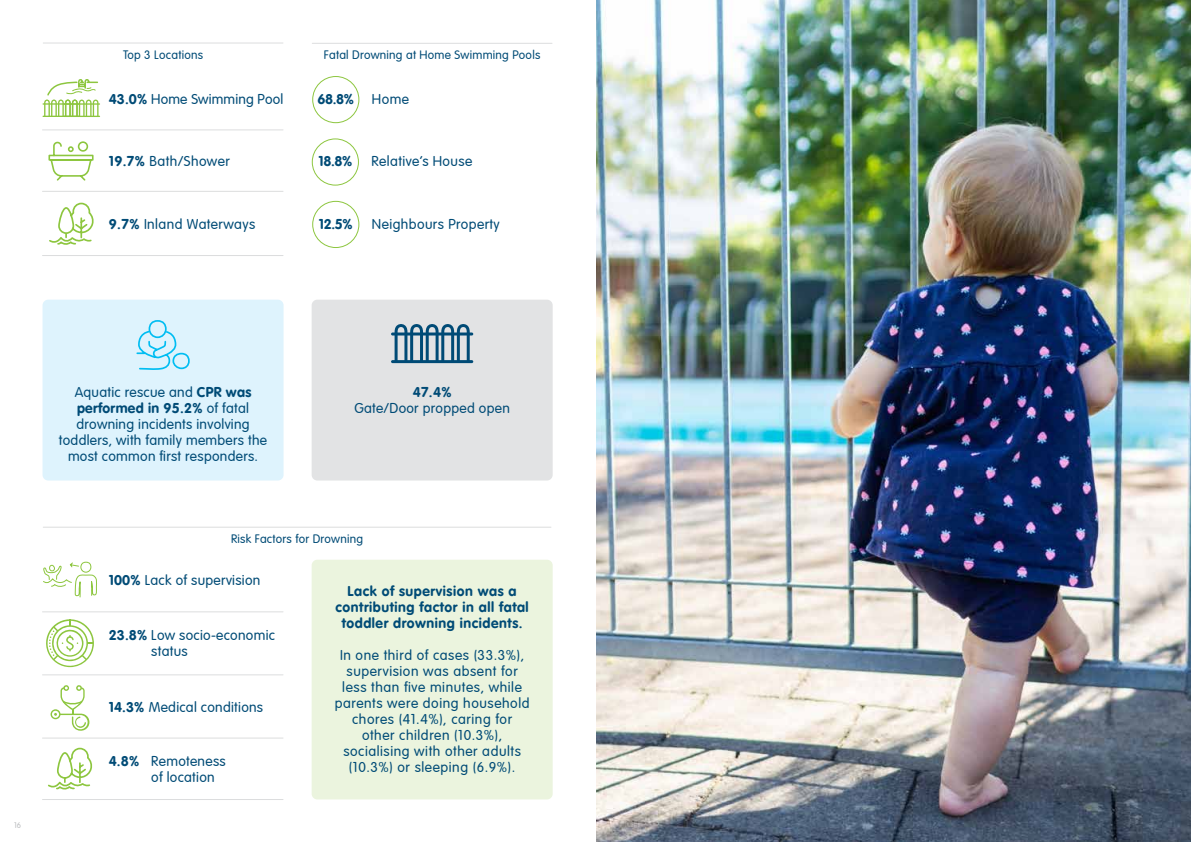
<style>
.page{position:relative;width:1191px;height:842px;background:#fff}
.page>*{position:absolute;margin:0;border:0;box-sizing:border-box;transform-origin:0 0}
.t1{font:300 14px/16px "VAG Rounded LT Pro";letter-spacing:.03em;color:#004b76;text-align:center}
.t2{font:700 14px/16px "VAG Rounded LT Pro";letter-spacing:.04em;color:#004b76;text-align:center}
.t3{font:300 14px "VAG Rounded LT Pro";letter-spacing:.01em;color:#004b76}
.t4{font:300 12px "VAG Rounded LT Pro";letter-spacing:.02em;color:#004b76}
.t5{font:300 8px "VAG Rounded LT Pro";color:#bcbec0}
.s1{font-weight:700}
</style>
<div class="page">
<div style="left:43px;top:300px;width:240px;height:180px;background:#def3fd;border-radius:6px"></div>
<div style="left:312px;top:300px;width:240px;height:180px;background:#e2e3e4;border-radius:6px"></div>
<svg style="left:136px;top:330px;width:54px;height:40px"></svg>
<div style="left:149px;top:320px;width:18px;height:18px;border:2px solid #00bdf2;border-radius:50%"></div>
<svg style="left:48px;top:141px;width:46px;height:40px"></svg>
<img style="left:596px;top:0;width:595px;height:842px">
<svg style="left:48px;top:747px;width:45px;height:43px"></svg>
<div style="left:312px;top:560px;width:240px;height:239px;background:#ebf4de;border-radius:6px"></div>
<hr style="left:312px;top:43px;width:240px;height:1px;background:#dcddde">
<hr style="left:43px;top:527px;width:508px;height:1px;background:#dcddde">
<hr style="left:43px;top:43px;width:240px;height:1px;background:#dcddde">
<hr style="left:42px;top:129px;width:241px;height:1px;background:#dcddde">
<hr style="left:42px;top:737px;width:241px;height:1px;background:#dcddde">
<hr style="left:42px;top:674px;width:241px;height:1px;background:#dcddde">
<hr style="left:42px;top:611px;width:241px;height:1px;background:#dcddde">
<hr style="left:42px;top:255px;width:241px;height:1px;background:#dcddde">
<hr style="left:42px;top:191px;width:241px;height:1px;background:#dcddde">
<hr style="left:42px;top:799px;width:241px;height:1px;background:#dcddde">
<svg style="left:49px;top:202px;width:45px;height:43px"></svg>
<hr style="left:43px;top:116px;width:36px;height:1px;background:#8dc63f">
<hr style="left:43px;top:103px;width:36px;height:2px;background:#8dc63f">
<hr style="left:63px;top:116px;width:37px;height:1px;background:#8dc63f">
<hr style="left:63px;top:103px;width:37px;height:2px;background:#8dc63f">
<svg style="left:44px;top:79px;width:55px;height:37px"></svg>
<svg style="left:43px;top:526px;width:54px;height:72px"></svg>
<svg style="left:51px;top:685px;width:39px;height:46px"></svg>
<svg style="left:46px;top:619px;width:48px;height:48px"></svg>
<div style="left:312px;top:76px;width:47px;height:47px;border:1px solid #8dc63f;border-radius:50%"></div>
<div style="left:312px;top:138px;width:47px;height:48px;border:1px solid #8dc63f;border-radius:50%"></div>
<div style="left:312px;top:201px;width:47px;height:47px;border:1px solid #8dc63f;border-radius:50%"></div>
<svg style="left:394px;top:324px;width:76px;height:36px"></svg>
<hr style="left:391px;top:360px;width:82px;height:3px;background:#004b76;border-radius:2px">
<hr style="left:391px;top:332px;width:82px;height:3px;background:#004b76;border-radius:2px">
<p class="t4" style="left:123px;top:48px;width:82px">Top 3 Locations</p>
<p class="t4" style="left:324px;top:48px;width:218px">Fatal Drowning at Home Swimming Pools</p>
<p class="t3" style="left:109px;top:90px;width:176px"><span class="s1">43.0%</span> Home Swimming Pool</p>
<p class="t2" style="left:317px;top:91px;width:38px">68.8%</p>
<p class="t1" style="left:372px;top:91px;width:39px">Home</p>
<p class="t1" style="left:109px;top:153px;width:123px"><span class="s1">19.7%</span> Bath/Shower</p>
<p class="t2" style="left:318px;top:153px;width:35px">18.8%</p>
<p class="t1" style="left:371px;top:154px;width:102px">Relative’s House</p>
<p class="t1" style="left:109px;top:216px;width:148px"><span class="s1">9.7%</span> Inland Waterways</p>
<p class="t2" style="left:319px;top:216px;width:35px">12.5%</p>
<p class="t1" style="left:372px;top:216px;width:129px">Neighbours Property</p>
<p class="t5" style="left:14px;top:820px;width:9px">16</p>
<p class="t1" style="left:59px;top:384px;width:210px">Aquatic rescue and <span class="s1">CPR was performed in 95.2%</span> of fatal drowning incidents involving toddlers, with family members the most common first responders.</p>
<p class="t2" style="left:413px;top:384px;width:40px">47.4%</p>
<p class="t1" style="left:354px;top:400px;width:157px">Gate/Door propped open</p>
<p class="t4" style="left:231px;top:532px;width:133px">Risk Factors for Drowning</p>
<p class="t1" style="left:109px;top:573px;width:153px"><span class="s1">100%</span> Lack of supervision</p>
<p class="t1" style="left:151px;top:628px;width:125px;text-align:left;text-indent:-43px"><span class="s1">23.8%</span> Low socio-economic status</p>
<p class="t1" style="left:109px;top:699px;width:156px"><span class="s1">14.3%</span> Medical conditions</p>
<p class="t1" style="left:151px;top:753px;width:76px;text-align:left;text-indent:-43px"><span class="s1">4.8%</span> Remoteness of location</p>
<p class="t2" style="left:335px;top:583px;width:195px">Lack of supervision was a contributing factor in all fatal toddler drowning incidents.</p>
<p class="t1" style="left:335px;top:648px;width:196px">In one third of cases (33.3%), supervision was absent for less than five minutes, while parents were doing household chores (41.4%), caring for other children (10.3%), socialising with other adults (10.3%) or sleeping (6.9%).</p>
</div>
